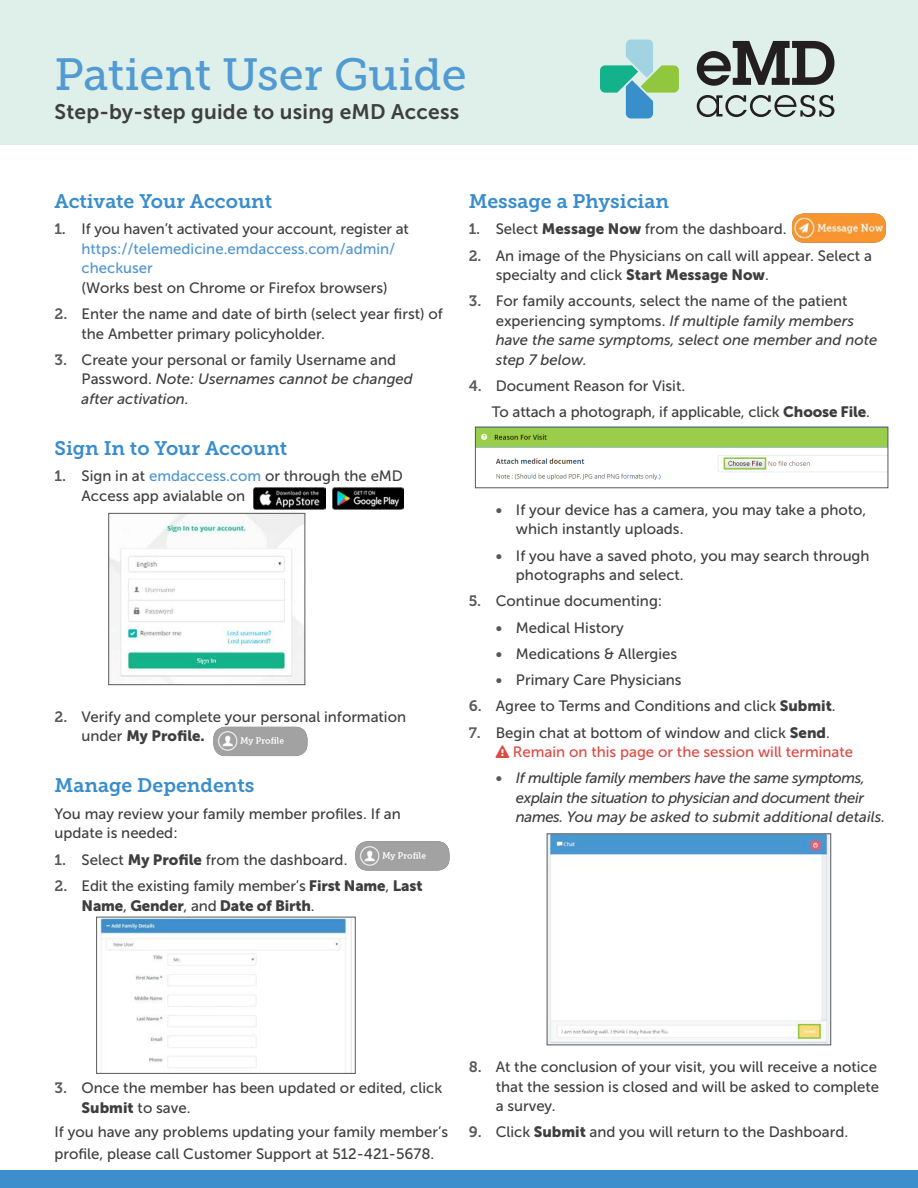
<style>
.page{position:relative;width:918px;height:1188px;background:#fff}
.page>*{position:absolute;margin:0;border:0;box-sizing:border-box;transform-origin:0 0}
.t1{font:45px "Museo Slab 500";color:#519ad2}
.t2{font:21px "Museo Sans 700";letter-spacing:.01em;color:#3e3e3f}
.t3{font:19.5px "Museo Slab 700";color:#398dcc}
.t4{font:15px/19.5px "Museo Sans 500";color:#3e3e3f}
.t5{font:italic 15px/19.5px "Museo Sans 500";letter-spacing:-.005em;color:#3e3e3f}
.t6{font:italic 15px/19.5px "Museo Sans 500";letter-spacing:-.025em;color:#3e3e3f}
.t7{font:15px "Museo Sans 500";color:#dd4841}
.t8{font:15px/26.2px "Museo Slab 700";color:#58595b;text-align:justify}
.s1{font-family:"Museo Slab 700";color:#58595b}
.s2{color:#4e95d0}
.s3{font-style:italic}
.s4{font-family:"Museo Sans 900"}
.s5{font-family:"Museo Slab 700";font-style:normal;color:#58595b}
.s6{font-style:normal}
</style>
<div class="page">
<div style="left:0;top:0;width:918px;height:145px;background:#dfefe9"></div>
<svg style="left:600px;top:40px;width:79px;height:78px"></svg>
<svg style="left:697px;top:41px;width:137px;height:45px"></svg>
<svg style="left:697px;top:95px;width:137px;height:22px"></svg>
<img style="left:254px;top:488px;width:71px;height:21px">
<img style="left:333px;top:488px;width:71px;height:21px">
<img style="left:111px;top:515px;width:192px;height:168px">
<div style="left:109px;top:513px;width:196px;height:172px;border:1px solid #57585a"></div>
<img style="left:213px;top:727px;width:94px;height:29px">
<img style="left:355px;top:841px;width:94px;height:30px">
<img style="left:98px;top:919px;width:250px;height:153px">
<img style="left:792px;top:213px;width:94px;height:30px">
<img style="left:477px;top:429px;width:409px;height:51px">
<img style="left:549px;top:836px;width:280px;height:207px">
<div style="left:798px;top:1024px;width:23px;height:15px;border:2px solid #8fc63e"></div>
<div style="left:475px;top:427px;width:413px;height:61px;border:1px solid #57585a"></div>
<div style="left:724px;top:457px;width:42px;height:13px;border:2px solid #8fc63e"></div>
<div style="left:96px;top:917px;width:259px;height:157px;border:1px solid #57585a"></div>
<div style="left:0;top:1171px;width:918px;height:17px;background:#3d8ecd"></div>
<h1 class="t1" style="left:55px;top:49px;width:414px">Patient User Guide</h1>
<h1 class="t2" style="left:55px;top:100px;width:406px">Step-by-step guide to using eMD Access</h1>
<h2 class="t3" style="left:55px;top:190px;width:219px">Activate Your Account</h2>
<p class="t4" style="left:82px;top:220px;width:329px;text-indent:-27px"><span class="s1">1.</span> If you haven’t activated your account, register at <span class="s2">https://telemedicine.emdaccess.com/admin/ checkuser<br></span>(Works best on Chrome or Firefox browsers)</p>
<p class="t4" style="left:82px;top:304px;width:363px;text-indent:-27px"><span class="s1">2.</span> Enter the name and date of birth (select year first) of the Ambetter primary policyholder.</p>
<p class="t4" style="left:82px;top:350px;width:333px;text-indent:-27px"><span class="s1">3.</span> Create your personal or family Username and<br>Password. <span class="s3">Note: Usernames cannot be changed after activation.</span></p>
<h2 class="t3" style="left:55px;top:437px;width:234px">Sign In to Your Account</h2>
<p class="t4" style="left:82px;top:466px;width:323px;text-indent:-27px"><span class="s1">1.</span> Sign in at <span class="s2">emdaccess.com</span> or through the eMD<br>Access app avialable on</p>
<p class="t4" style="left:82px;top:707px;width:326px;text-indent:-27px"><span class="s1">2.</span> Verify and complete your personal information under <span class="s4">My Profile.</span></p>
<h2 class="t3" style="left:55px;top:775px;width:201px">Manage Dependents</h2>
<p class="t4" style="left:55px;top:804px;width:348px">You may review your family member profiles. If an update is needed:</p>
<p class="t4" style="left:55px;top:850px;width:294px"><span class="s1">1.</span> Select <span class="s4">My Profile</span> from the dashboard.</p>
<p class="t4" style="left:82px;top:877px;width:343px;text-indent:-27px"><span class="s1">2.</span> Edit the existing family member’s <span class="s4">First Name</span>, <span class="s4">Last<br>Name</span>, <span class="s4">Gender</span>, and <span class="s4">Date of Birth</span>.</p>
<h2 class="t3" style="left:469px;top:190px;width:202px">Message a Physician</h2>
<p class="t4" style="left:469px;top:220px;width:319px"><span class="s1">1.</span> Select <span class="s4">Message Now</span> from the dashboard.</p>
<p class="t4" style="left:496px;top:246px;width:378px;text-indent:-27px"><span class="s1">2.</span> An image of the Physicians on call will appear. Select a specialty and click <span class="s4">Start Message Now</span>.</p>
<p class="t5" style="left:496px;top:292px;width:383px;text-indent:-27px"><span class="s5">3.</span> <span class="s6">For family accounts, select the name of the patient experiencing symptoms.</span> If multiple family members have the same symptoms, select one member and note step 7 below.</p>
<p class="t4" style="left:492px;top:373px;width:380px;line-height:26.2px;text-indent:-23px"><span class="s1">4.</span> Document Reason for Visit.<br>To attach a photograph, if applicable, click <span class="s4">Choose File</span>.</p>
<p class="t4" style="left:516px;top:500px;width:352px">If your device has a camera, you may take a photo, which instantly uploads.</p>
<p class="t4" style="left:516px;top:546px;width:355px">If you have a saved photo, you may search through photographs and select.</p>
<p class="t4" style="left:469px;top:592px;width:195px"><span class="s1">5.</span> Continue documenting:</p>
<p class="t4" style="left:516px;top:618px;width:109px">Medical History</p>
<p class="t4" style="left:516px;top:644px;width:163px">Medications &amp; Allergies</p>
<p class="t8" style="left:496px;top:497px;width:8px">•</p>
<p class="t8" style="left:496px;top:542px;width:8px">•</p>
<p class="t8" style="left:496px;top:614px;width:8px">• • •</p>
<p class="t4" style="left:516px;top:670px;width:167px">Primary Care Physicians</p>
<p class="t4" style="left:469px;top:697px;width:369px"><span class="s1">6.</span> Agree to Terms and Conditions and click <span class="s4">Submit</span>.</p>
<p class="t4" style="left:469px;top:723px;width:363px"><span class="s1">7.</span> Begin chat at bottom of window and click <span class="s4">Send</span>.</p>
<p class="t7" style="left:496px;top:744px;width:359px">❑ Remain on this page or the session will terminate</p>
<p class="t6" style="left:516px;top:769px;width:371px">If multiple family members have the same symptoms, explain the situation to physician and document their names. You may be asked to submit additional details.</p>
<p class="t8" style="left:496px;top:765px;width:8px">•</p>
<p class="t4" style="left:82px;top:1078px;width:362px;text-indent:-27px"><span class="s1">3.</span> Once the member has been updated or edited, click<br><span class="s4">Submit</span> to save.</p>
<p class="t4" style="left:55px;top:1121px;width:395px;line-height:21.6px">If you have any problems updating your family member’s profile, please call Customer Support at 512-421-5678.</p>
<p class="t4" style="left:496px;top:1057px;width:385px;text-indent:-27px"><span class="s1">8.</span> At the conclusion of your visit, you will receive a notice that the session is closed and will be asked to complete a survey.</p>
<p class="t4" style="left:469px;top:1123px;width:381px"><span class="s1">9.</span> Click <span class="s4">Submit</span> and you will return to the Dashboard.</p>
</div>
